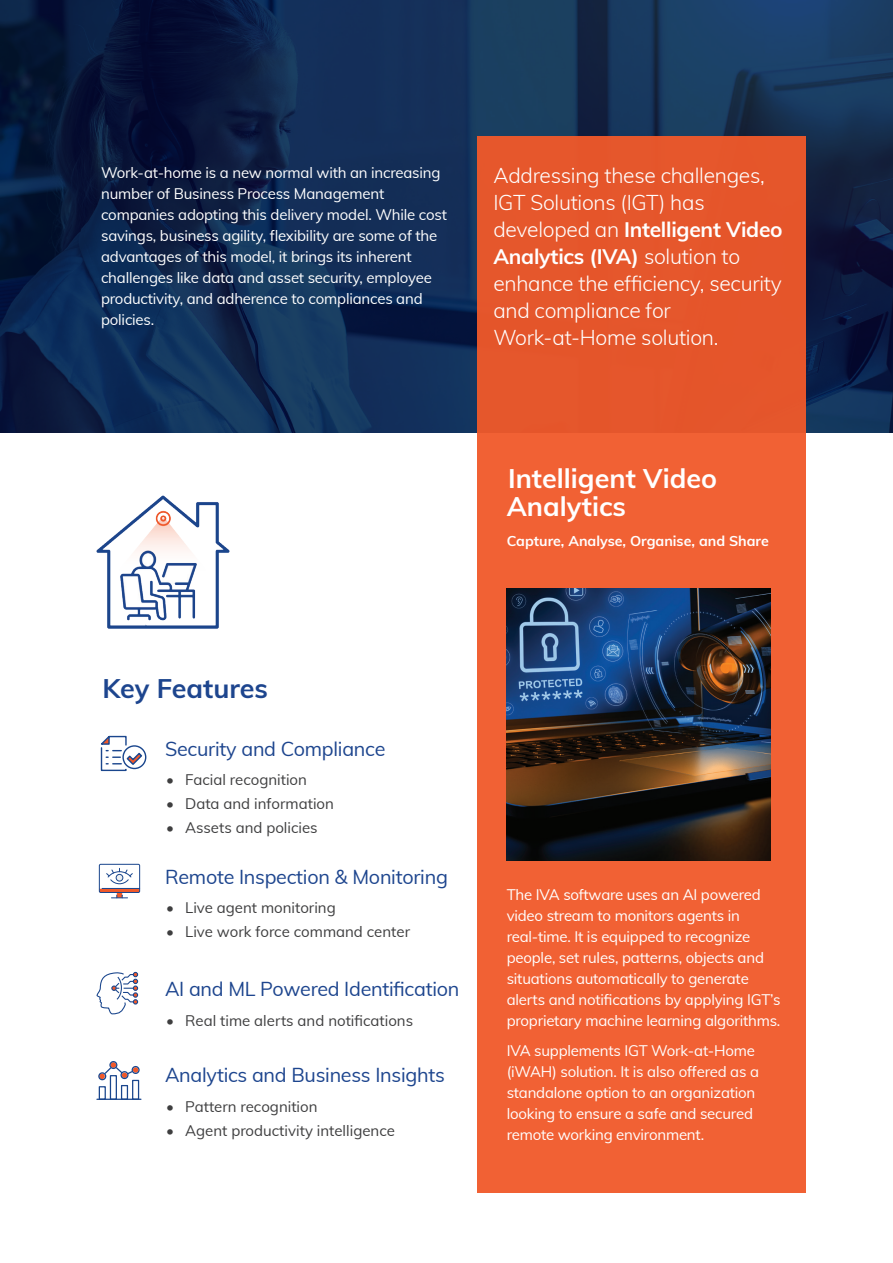
<style>
.page{position:relative;width:893px;height:1263px;background:#fff}
.page>*{position:absolute;margin:0;border:0;box-sizing:border-box;transform-origin:0 0}
.t1{font:700 26.85px/27.9px "Muli";color:#fff}
.t2{font:700 26.85px "Muli";color:#1d458e}
.t3{font:300 21px/27px "Muli";letter-spacing:-.015em;color:#fff}
.t4{font:19.8px "Muli";letter-spacing:-.015em;color:#1d458e}
.t5{font:15px/21px "Muli";letter-spacing:-.015em;color:#fff}
.t6{font:15px "Muli";color:#3e3e3f}
.t7{font:700 14.25px "Muli";color:#fff}
.s1{font-weight:700}
</style>
<div class="page">
<img style="left:0;top:0;width:893px;height:432px">
<div style="left:477px;top:137px;width:328px;height:1056px;background:#f16134"></div>
<svg style="left:101px;top:736px;width:45px;height:35px"></svg>
<hr style="left:97px;top:1099px;width:44px;height:1px;background:#1a468d">
<div style="left:99px;top:1086px;width:7px;height:14px;border:1px solid #1a468d"></div>
<div style="left:110px;top:1075px;width:7px;height:25px;border:1px solid #1a468d"></div>
<div style="left:121px;top:1085px;width:7px;height:15px;border:1px solid #1a468d"></div>
<div style="left:132px;top:1080px;width:7px;height:20px;border:1px solid #1a468d"></div>
<div style="left:98px;top:1072px;width:8px;height:8px;border:1px solid #1a468d;border-radius:50%"></div>
<div style="left:109px;top:1061px;width:8px;height:8px;border:1px solid #1a468d;border-radius:50%"></div>
<div style="left:132px;top:1066px;width:8px;height:8px;border:1px solid #1a468d;border-radius:50%"></div>
<svg style="left:99px;top:1062px;width:39px;height:17px"></svg>
<svg style="left:96px;top:971px;width:42px;height:43px"></svg>
<svg style="left:98px;top:863px;width:42px;height:35px"></svg>
<img style="left:507px;top:588px;width:263px;height:272px">
<img style="left:96px;top:495px;width:134px;height:134px">
<p class="t5" style="left:101px;top:161px;width:347px">Work-at-home is a new normal with an increasing number of Business Process Management companies adopting this delivery model. While cost savings, business agility, flexibility are some of the advantages of this model, it brings its inherent challenges like data and asset security, employee productivity, and adherence to compliances and policies.</p>
<h2 class="t3" style="left:493px;top:161px;width:291px">Addressing these challenges,<br>IGT Solutions (IGT) has developed an <span class="s1">Intelligent Video<br>Analytics (IVA)</span> solution to enhance the efficiency, security and compliance for<br>Work-at-Home solution.</h2>
<h1 class="t1" style="left:507px;top:463px;width:212px">Intelligent Video<br>Analytics</h1>
<p class="t7" style="left:507px;top:531px;width:264px">Capture, Analyse, Organise, and Share</p>
<h1 class="t2" style="left:102px;top:669px;width:167px">Key Features</h1>
<h3 class="t4" style="left:165px;top:734px;width:222px">Security and Compliance</h3>
<p class="t6" style="left:166px;top:769px;width:142px">• Facial recognition</p>
<p class="t6" style="left:166px;top:793px;width:169px">• Data and information</p>
<p class="t6" style="left:166px;top:817px;width:153px">• Assets and policies</p>
<h3 class="t4" style="left:165px;top:862px;width:284px">Remote Inspection &amp; Monitoring</h3>
<p class="t6" style="left:166px;top:897px;width:171px">• Live agent monitoring</p>
<p class="t6" style="left:166px;top:921px;width:245px">• Live work force command center</p>
<h3 class="t4" style="left:165px;top:975px;width:296px">AI and ML Powered Identification</h3>
<p class="t6" style="left:166px;top:1009px;width:249px">• Real time alerts and notifications</p>
<h3 class="t4" style="left:165px;top:1061px;width:281px">Analytics and Business Insights</h3>
<p class="t6" style="left:166px;top:1096px;width:153px">• Pattern recognition</p>
<p class="t6" style="left:166px;top:1120px;width:230px">• Agent productivity intelligence</p>
<p class="t5" style="left:507px;top:883px;width:275px">The IVA software uses an AI powered video stream to monitors agents in real-time. It is equipped to recognize people, set rules, patterns, objects and situations automatically to generate alerts and notifications by applying IGT’s proprietary machine learning algorithms.</p>
<p class="t5" style="left:507px;top:1039px;width:254px">IVA supplements IGT Work-at-Home (iWAH) solution. It is also offered as a standalone option to an organization looking to ensure a safe and secured remote working environment.</p>
</div>
